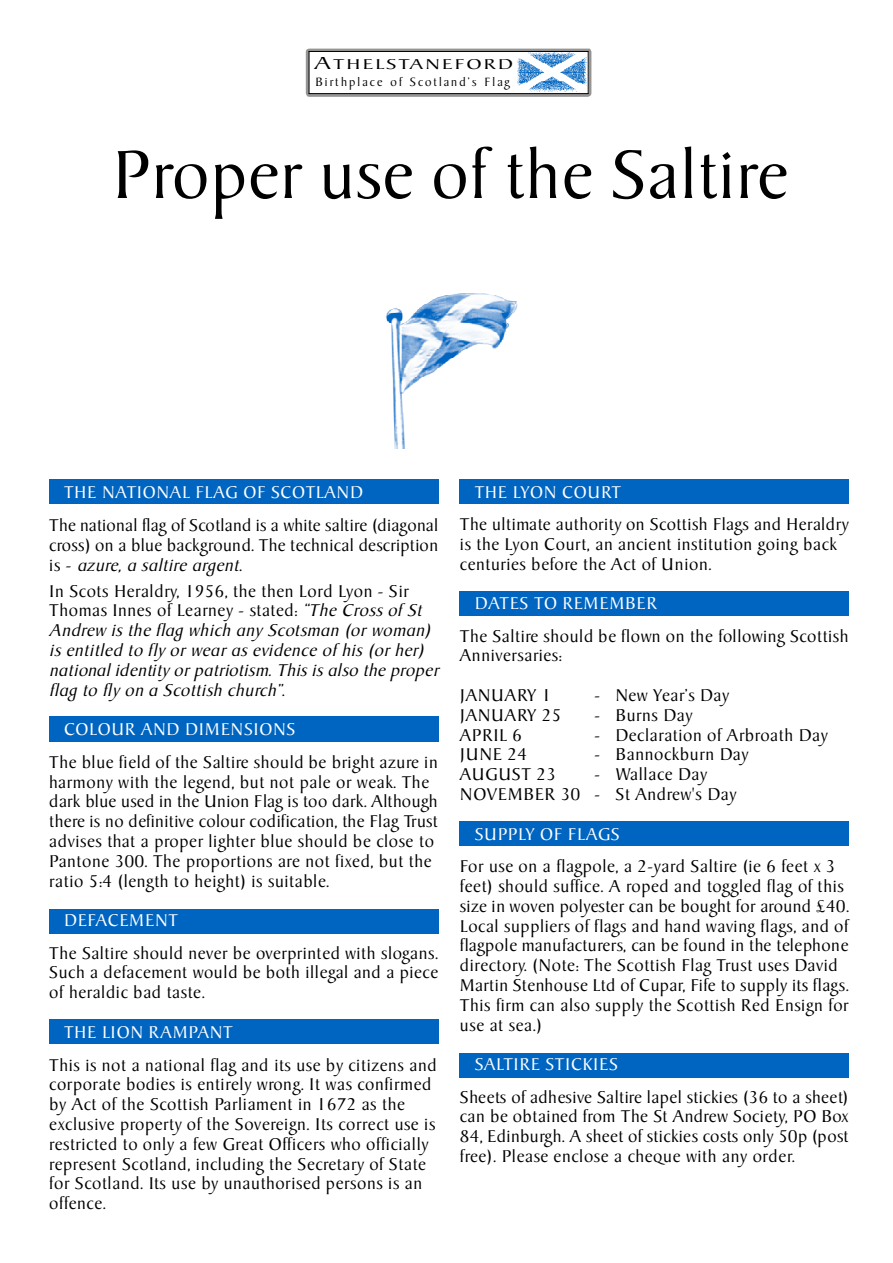
<style>
.page{position:relative;width:893px;height:1263px;background:#fff}
.page>*{position:absolute;margin:0;border:0;box-sizing:border-box;transform-origin:0 0}
.t1{font:72px "Cygnet";letter-spacing:-.02em;color:#000}
.t2{font:18px/19.8px "Cygnet";color:#000}
.t3{font:italic 18px/19.8px "Cygnet";color:#000}
.t4{font:18px "Cygnet";color:#fff}
.t5{font:15px "Cygnet";letter-spacing:.05em;color:#000;scale:1.4 1}
.t6{font:12.75px "Cygnet";letter-spacing:.115em;color:#000}
.s1{font-size:18.3px}
.s2{font-style:italic}
.s3{font-style:normal}
</style>
<div class="page">
<div style="left:49px;top:717px;width:389px;height:25px;background:#0065c1"></div>
<div style="left:49px;top:909px;width:389px;height:24px;background:#0065c1"></div>
<div style="left:49px;top:1019px;width:389px;height:25px;background:#0065c1"></div>
<div style="left:459px;top:479px;width:389px;height:25px;background:#0065c1"></div>
<div style="left:459px;top:591px;width:389px;height:25px;background:#0065c1"></div>
<div style="left:459px;top:821px;width:389px;height:25px;background:#0065c1"></div>
<div style="left:459px;top:1053px;width:389px;height:24px;background:#0065c1"></div>
<div style="left:49px;top:479px;width:389px;height:25px;background:#0065c1"></div>
<svg style="left:306px;top:49px;width:285px;height:48px;background:#959392"></svg>
<div style="left:309px;top:51px;width:279px;height:43px;background:#fff"></div>
<hr style="left:309px;top:51px;width:279px;height:1px;background:#000">
<hr style="left:588px;top:51px;width:1px;height:43px;background:#000">
<hr style="left:309px;top:93px;width:279px;height:1px;background:#000">
<hr style="left:309px;top:51px;width:1px;height:43px;background:#000">
<img style="left:517px;top:53px;width:69px;height:38px">
<img style="left:386px;top:293px;width:132px;height:155px">
<p class="t5" style="left:314px;top:58px;width:144px"><span class="s1">A</span>THELSTANEFORD</p>
<p class="t6" style="left:315px;top:77px;width:196px">Birthplace of Scotland’s Flag</p>
<h1 class="t1" style="left:111px;top:147px;width:680px">Proper use of the Saltire</h1>
<p class="t4" style="left:64px;top:485px;width:301px">THE NATIONAL FLAG OF SCOTLAND</p>
<p class="t2" style="left:49px;top:517px;width:391px;text-align:justify">The national flag of Scotland is a white saltire (diagonal cross) on a blue background. The technical description is - <span class="s2">azure, a saltire argent</span>.</p>
<p class="t3" style="left:49px;top:583px;width:391px"><span class="s3">In Scots Heraldry, 1956, the then Lord Lyon - Sir Thomas Innes of Learney - stated:</span> “The Cross of St Andrew is the flag which any Scotsman (or woman) is entitled to fly or wear as evidence of his (or her) national identity or patriotism. This is also the proper flag to fly on a Scottish church”<span class="s3">.</span></p>
<p class="t4" style="left:64px;top:722px;width:233px">COLOUR AND DIMENSIONS</p>
<p class="t2" style="left:49px;top:754px;width:390px">The blue field of the Saltire should be bright azure in harmony with the legend, but not pale or weak. The dark blue used in the Union Flag is too dark. Although there is no definitive colour codification, the Flag Trust advises that a proper lighter blue should be close to Pantone 300. The proportions are not fixed, but the ratio 5:4 (length to height) is suitable.</p>
<p class="t4" style="left:64px;top:914px;width:116px">DEFACEMENT</p>
<p class="t2" style="left:49px;top:945px;width:391px;text-align:justify">The Saltire should never be overprinted with slogans.<br>Such a defacement would be both illegal and a piece of heraldic bad taste.</p>
<p class="t4" style="left:64px;top:1025px;width:171px">THE LION RAMPANT</p>
<p class="t2" style="left:49px;top:1057px;width:389px">This is not a national flag and its use by citizens and corporate bodies is entirely wrong. It was confirmed by Act of the Scottish Parliament in 1672 as the exclusive property of the Sovereign. Its correct use is restricted to only a few Great Officers who officially represent Scotland, including the Secretary of State for Scotland. Its use by unauthorised persons is an offence.</p>
<p class="t4" style="left:474px;top:485px;width:148px">THE LYON COURT</p>
<p class="t2" style="left:459px;top:516px;width:391px">The ultimate authority on Scottish Flags and Heraldry is the Lyon Court, an ancient institution going back centuries before the Act of Union.</p>
<p class="t4" style="left:474px;top:596px;width:184px">DATES TO REMEMBER</p>
<p class="t2" style="left:459px;top:628px;width:391px">The Saltire should be flown on the following Scottish<br>Anniversaries:</p>
<p class="t2" style="left:459px;top:687px;width:93px">JANUARY 1</p>
<p class="t2" style="left:594px;top:687px;width:136px">- New Year’s Day</p>
<p class="t2" style="left:459px;top:707px;width:103px">JANUARY 25</p>
<p class="t2" style="left:594px;top:707px;width:100px">- Burns Day</p>
<p class="t2" style="left:459px;top:727px;width:64px">APRIL 6</p>
<p class="t2" style="left:594px;top:727px;width:235px">- Declaration of Arbroath Day</p>
<p class="t2" style="left:459px;top:747px;width:69px">JUNE 24</p>
<p class="t2" style="left:594px;top:747px;width:156px">- Bannockburn Day</p>
<p class="t2" style="left:459px;top:766px;width:98px">AUGUST 23</p>
<p class="t2" style="left:459px;top:766px;width:278px;text-indent:135px">- Wallace Day<br>NOVEMBER 30 - St Andrew's Day</p>
<p class="t4" style="left:474px;top:827px;width:147px">SUPPLY OF FLAGS</p>
<p class="t2" style="left:459px;top:859px;width:391px">For use on a flagpole, a 2-yard Saltire (ie 6 feet x 3 feet) should suffice. A roped and toggled flag of this size in woven polyester can be bought for around £40.<br>Local suppliers of flags and hand waving flags, and of flagpole manufacturers, can be found in the telephone directory. (Note: The Scottish Flag Trust uses David Martin Stenhouse Ltd of Cupar, Fife to supply its flags.<br>This firm can also supply the Scottish Red Ensign for use at sea.)</p>
<p class="t4" style="left:474px;top:1058px;width:145px">SALTIRE STICKIES</p>
<p class="t2" style="left:459px;top:1089px;width:390px;text-align:justify">Sheets of adhesive Saltire lapel stickies (36 to a sheet) can be obtained from The St Andrew Society, PO Box 84, Edinburgh. A sheet of stickies costs only 50p (post free). Please enclose a cheque with any order.</p>
</div>
